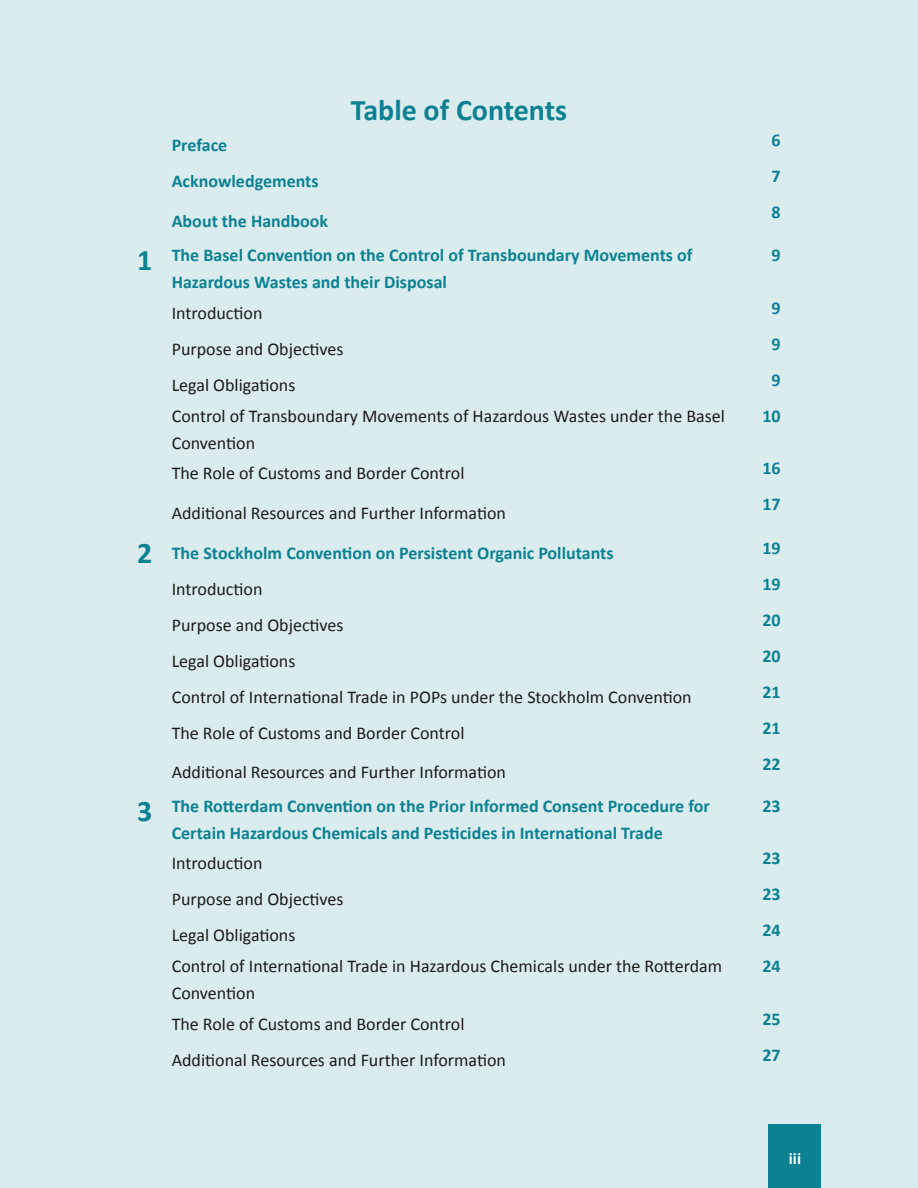
<style>
.page{position:relative;width:918px;height:1188px;background:#fff}
.page>*{position:absolute;margin:0;border:0;box-sizing:border-box;transform-origin:0 0}
.t1{font:700 30px "Calibri";color:#0c8192}
.t2{font:18px/27px "Calibri";color:#1c1b1a}
.t3{font:700 18px/27px "Calibri";color:#0c8192}
.t4{font:700 16.5px "Calibri";color:#fff}
.s1{font-size:30px}
</style>
<div class="page">
<div style="left:1px;top:0;width:917px;height:1188px;background:#daecee"></div>
<div style="left:768px;top:1124px;width:52px;height:64px;background:#0c8192"></div>
<h1 class="t1" style="left:351px;top:91px;width:218px">Table of Contents</h1>
<p class="t3" style="left:172px;top:130px;width:57px">Preface</p>
<p class="t3" style="left:772px;top:125px;width:11px">6</p>
<p class="t3" style="left:172px;top:166px;width:148px">Acknowledgements</p>
<p class="t3" style="left:772px;top:161px;width:11px">7</p>
<p class="t3" style="left:172px;top:206px;width:158px">About the Handbook</p>
<p class="t3" style="left:772px;top:197px;width:11px">8</p>
<p class="t3" style="left:172px;top:241px;width:522px;text-indent:-35px"><span class="s1">1</span> The Basel Convention on the Control of Transboundary Movements of<br>Hazardous Wastes and their Disposal</p>
<p class="t3" style="left:772px;top:241px;width:11px">9</p>
<p class="t2" style="left:172px;top:298px;width:92px">Introduction</p>
<p class="t3" style="left:772px;top:293px;width:11px">9</p>
<p class="t2" style="left:172px;top:334px;width:173px">Purpose and Objectives</p>
<p class="t3" style="left:772px;top:329px;width:11px">9</p>
<p class="t2" style="left:172px;top:370px;width:125px">Legal Obligations</p>
<p class="t3" style="left:772px;top:365px;width:11px">9</p>
<p class="t2" style="left:172px;top:401px;width:555px">Control of Transboundary Movements of Hazardous Wastes under the Basel<br>Convention</p>
<p class="t3" style="left:763px;top:401px;width:20px">10</p>
<p class="t2" style="left:172px;top:459px;width:294px">The Role of Customs and Border Control</p>
<p class="t3" style="left:763px;top:454px;width:20px">16</p>
<p class="t2" style="left:172px;top:499px;width:336px">Additional Resources and Further Information</p>
<p class="t3" style="left:763px;top:490px;width:20px">17</p>
<p class="t3" style="left:137px;top:538px;width:478px"><span class="s1">2</span> The Stockholm Convention on Persistent Organic Pollutants</p>
<p class="t3" style="left:763px;top:533px;width:20px">19</p>
<p class="t2" style="left:172px;top:574px;width:92px">Introduction</p>
<p class="t3" style="left:763px;top:569px;width:20px">19</p>
<p class="t2" style="left:172px;top:610px;width:173px">Purpose and Objectives</p>
<p class="t3" style="left:763px;top:605px;width:20px">20</p>
<p class="t2" style="left:172px;top:646px;width:125px">Legal Obligations</p>
<p class="t3" style="left:763px;top:641px;width:20px">20</p>
<p class="t2" style="left:172px;top:682px;width:521px">Control of International Trade in POPs under the Stockholm Convention</p>
<p class="t3" style="left:763px;top:677px;width:20px">21</p>
<p class="t2" style="left:172px;top:718px;width:294px">The Role of Customs and Border Control</p>
<p class="t3" style="left:763px;top:713px;width:20px">21</p>
<p class="t2" style="left:172px;top:757px;width:336px">Additional Resources and Further Information</p>
<p class="t3" style="left:763px;top:749px;width:20px">22</p>
<p class="t3" style="left:172px;top:791px;width:540px;text-indent:-35px"><span class="s1">3</span> The Rotterdam Convention on the Prior Informed Consent Procedure for<br>Certain Hazardous Chemicals and Pesticides in International Trade</p>
<p class="t3" style="left:763px;top:791px;width:20px">23</p>
<p class="t2" style="left:172px;top:849px;width:92px">Introduction</p>
<p class="t3" style="left:763px;top:844px;width:20px">23</p>
<p class="t2" style="left:172px;top:885px;width:173px">Purpose and Objectives</p>
<p class="t3" style="left:763px;top:880px;width:20px">23</p>
<p class="t2" style="left:172px;top:921px;width:125px">Legal Obligations</p>
<p class="t3" style="left:763px;top:916px;width:20px">24</p>
<p class="t2" style="left:172px;top:952px;width:552px">Control of International Trade in Hazardous Chemicals under the Rotterdam<br>Convention</p>
<p class="t3" style="left:763px;top:952px;width:20px">24</p>
<p class="t2" style="left:172px;top:1009px;width:294px">The Role of Customs and Border Control</p>
<p class="t3" style="left:763px;top:1004px;width:20px">25</p>
<p class="t2" style="left:172px;top:1045px;width:336px">Additional Resources and Further Information</p>
<p class="t3" style="left:763px;top:1040px;width:20px">27</p>
<p class="t4" style="left:789px;top:1148px;width:14px">iii</p>
</div>
